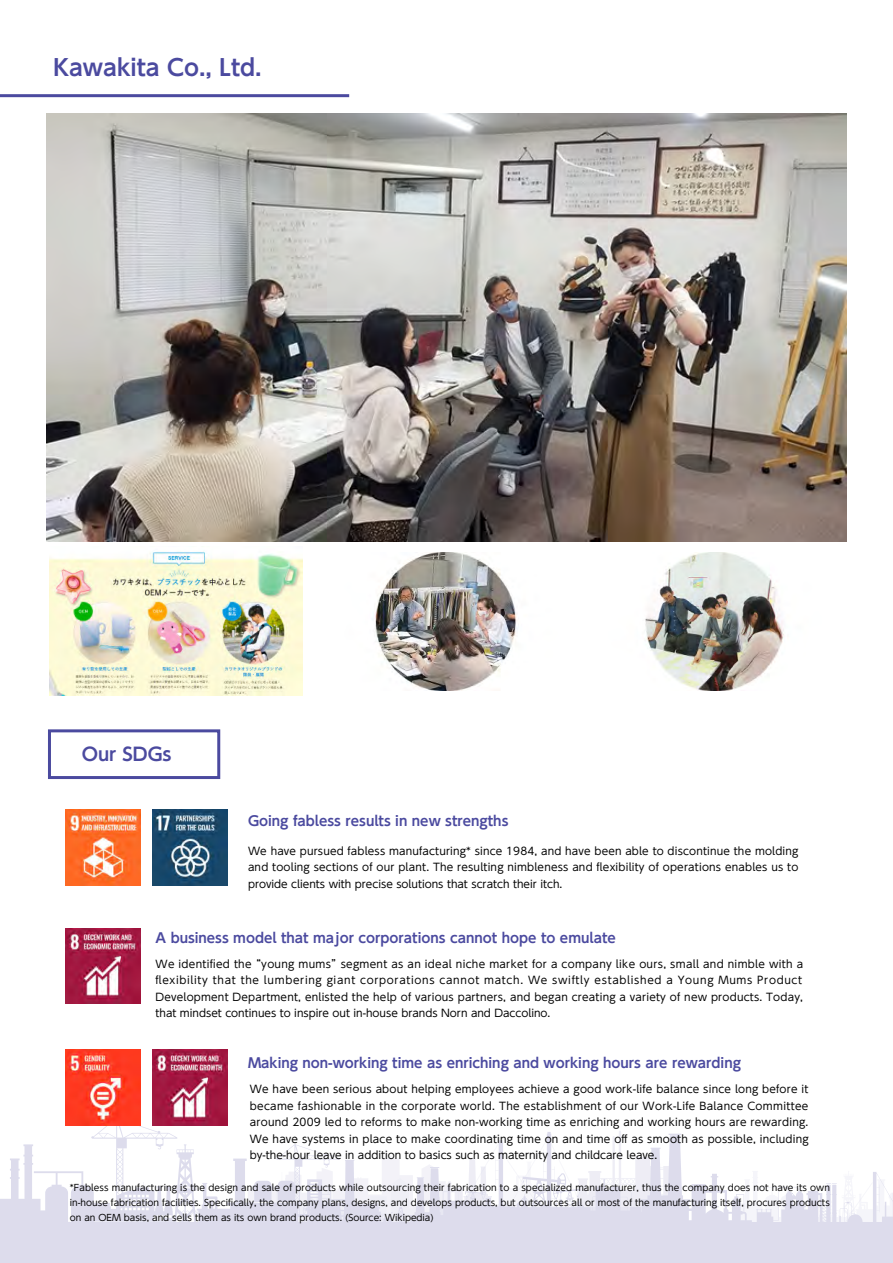
<style>
.page{position:relative;width:893px;height:1263px;background:#fff}
.page>*{position:absolute;margin:0;border:0;box-sizing:border-box;transform-origin:0 0}
.t1{font:700 22.5px "UD Shin Go Pro De";color:#4b4a9f}
.t2{font:700 18px "UD Shin Go Pro De";color:#4b4a9f}
.t3{font:700 13.5px "UD Shin Go Pro De";color:#4b4a9f}
.t4{font:10.5px/16.5px "UD Shin Go Pro";color:#030303;text-align:justify}
.t5{font:9px/15px "UD Shin Go Pro";color:#030303;text-align:justify}
</style>
<div class="page">
<svg style="left:0;top:1125px;width:893px;height:105px"></svg>
<div style="left:0;top:1222px;width:892px;height:41px;background:#dddcec"></div>
<img style="left:65px;top:1049px;width:76px;height:76px">
<img style="left:152px;top:1049px;width:76px;height:76px">
<img style="left:65px;top:928px;width:76px;height:76px">
<img style="left:65px;top:809px;width:76px;height:76px">
<img style="left:152px;top:809px;width:76px;height:76px">
<hr style="left:0;top:94px;width:349px;height:3px;background:#4b4a9f">
<div style="left:48px;top:729px;width:172px;height:50px;border:3px solid #4b4a9f"></div>
<img style="left:46px;top:114px;width:800px;height:427px">
<img style="left:49px;top:551px;width:254px;height:145px">
<img style="left:372px;top:552px;width:146px;height:139px">
<img style="left:645px;top:552px;width:139px;height:139px">
<h1 class="t1" style="left:53px;top:49px;width:210px">Kawakita Co., Ltd.</h1>
<h2 class="t2" style="left:82px;top:740px;width:91px">Our SDGs</h2>
<p class="t3" style="left:248px;top:810px;width:262px">Going fabless results in new strengths</p>
<p class="t4" style="left:248px;top:842px;width:552px">We have pursued fabless manufacturing* since 1984, and have been able to discontinue the molding and tooling sections of our plant. The resulting nimbleness and flexibility of operations enables us to provide clients with precise solutions that scratch their itch.</p>
<p class="t3" style="left:156px;top:927px;width:462px">A business model that major corporations cannot hope to emulate</p>
<p class="t4" style="left:156px;top:955px;width:649px">We identified the “young mums”segment as an ideal niche market for a company like ours, small and nimble with a flexibility that the lumbering giant corporations cannot match. We swiftly established a Young Mums Product Development Department, enlisted the help of various partners, and began creating a variety of new products. Today, that mindset continues to inspire out in-house brands Norn and Daccolino.</p>
<p class="t3" style="left:248px;top:1052px;width:494px">Making non-working time as enriching and working hours are rewarding</p>
<p class="t4" style="left:250px;top:1080px;width:560px">We have been serious about helping employees achieve a good work-life balance since long before it became fashionable in the corporate world. The establishment of our Work-Life Balance Committee around 2009 led to reforms to make non-working time as enriching and working hours are rewarding.<br>We have systems in place to make coordinating time on and time off as smooth as possible, including by-the-hour leave in addition to basics such as maternity and childcare leave.</p>
<p class="t5" style="left:70px;top:1180px;width:762px">*Fabless manufacturing is the design and sale of products while outsourcing their fabrication to a specialized manufacturer, thus the company does not have its own in-house fabrication facilities. Specifically, the company plans, designs, and develops products, but outsources all or most of the manufacturing itself, procures products on an OEM basis, and sells them as its own brand products. (Source: Wikipedia)</p>
</div>
